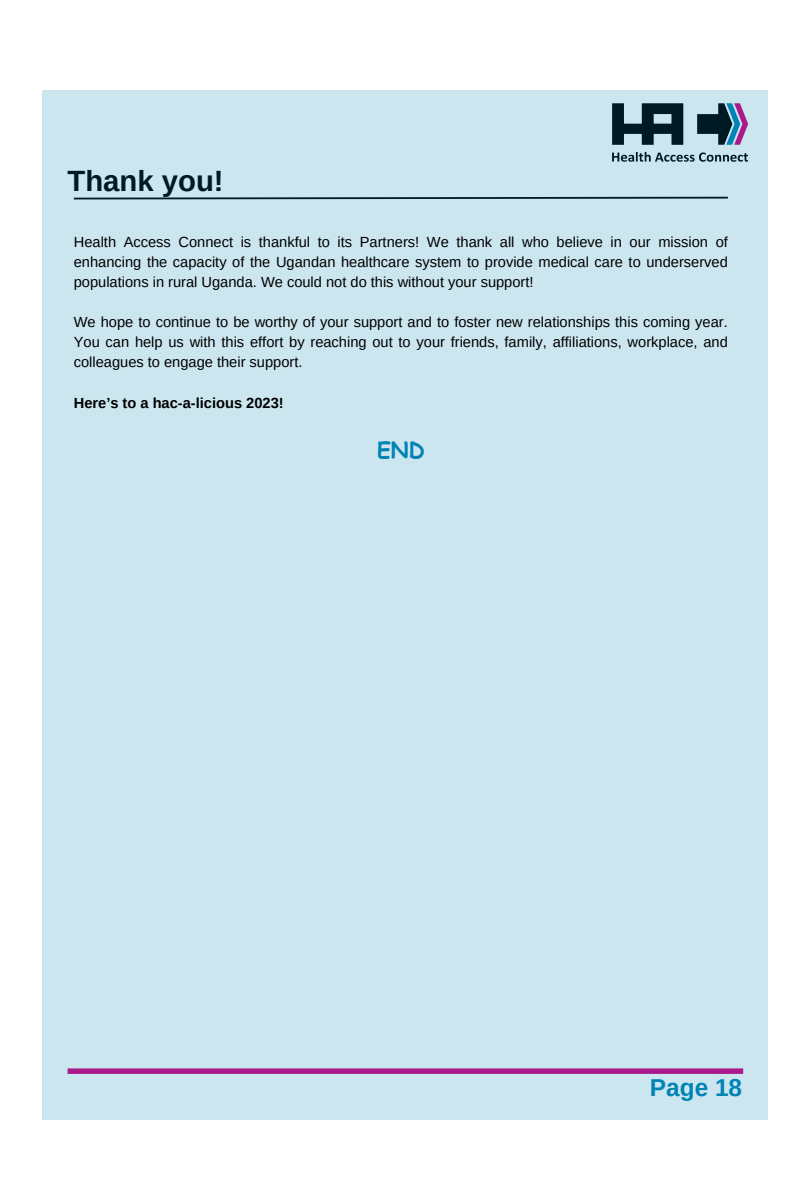
<style>
.page{position:relative;width:810px;height:1181px;background:#fff}
.page>*{position:absolute;margin:0;border:0;box-sizing:border-box;transform-origin:0 0}
.t1{font:700 29.25px "Arimo";color:#000}
.t2{font:700 24.45px "Arimo";color:#0083b5}
.t3{font:700 22.05px "Comic Sans MS";color:#0083b5}
.t4{font:14.7px/20.1px "Arimo";color:#000;text-align:justify}
.t5{font:700 14.7px "Arimo";color:#000}
</style>
<div class="page">
<div style="left:42px;top:90px;width:726px;height:1029px;background:#cce6f0"></div>
<p class="t1" style="left:68px;top:164px;width:158px">Thank you!</p>
<p class="t4" style="left:74px;top:231px;width:656px">Health Access Connect is thankful to its Partners! We thank all who believe in our mission of enhancing the capacity of the Ugandan healthcare system to provide medical care to underserved populations in rural Uganda. We could not do this without your support!</p>
<p class="t4" style="left:74px;top:312px;width:656px">We hope to continue to be worthy of your support and to foster new relationships this coming year.<br>You can help us with this effort by reaching out to your friends, family, affiliations, workplace, and colleagues to engage their support.</p>
<p class="t5" style="left:74px;top:394px;width:211px">Here’s to a hac-a-licious 2023!</p>
<p class="t3" style="left:377px;top:434px;width:49px">END</p>
<p class="t2" style="left:650px;top:1074px;width:94px">Page 18</p>
</div>
